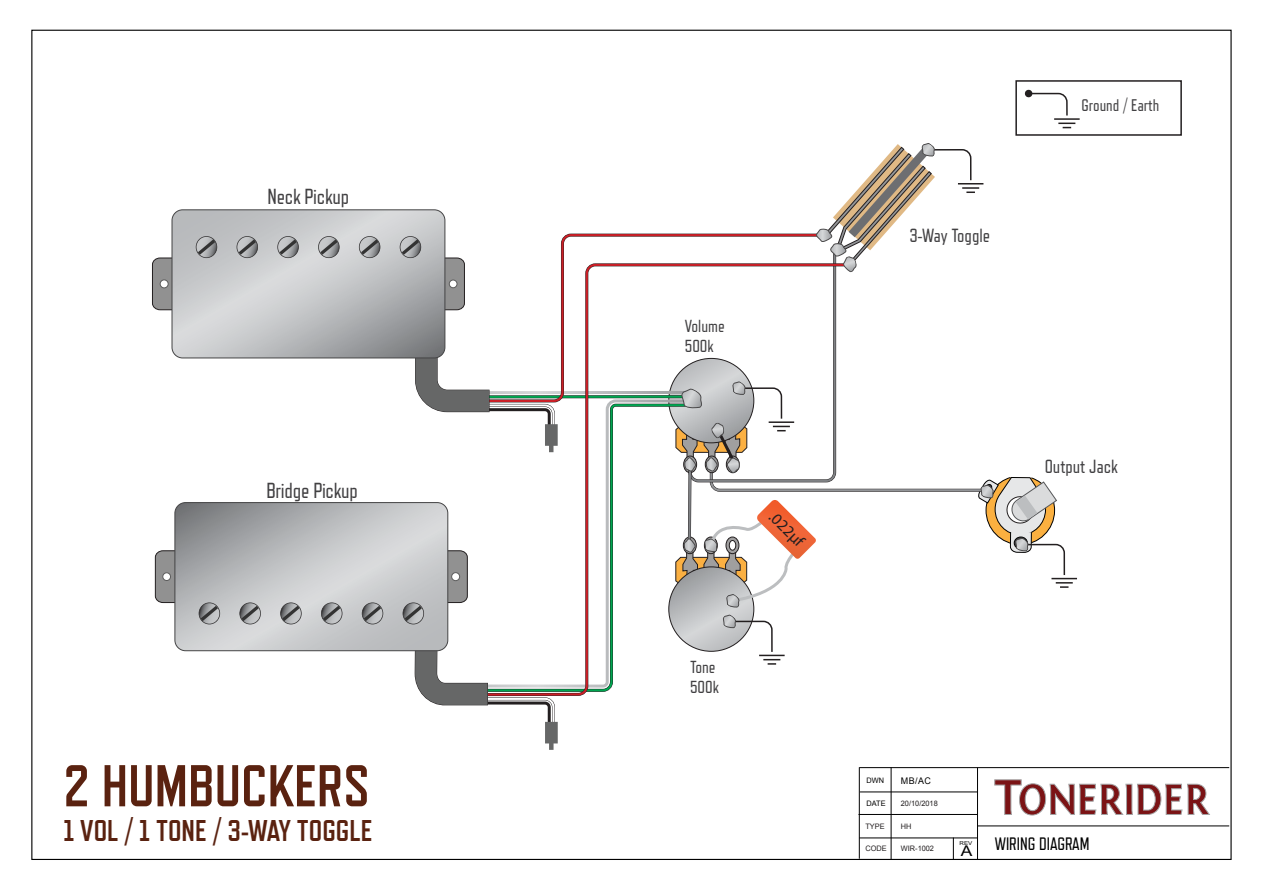
<style>
.page{position:relative;width:1263px;height:893px;background:#fff}
.page>*{position:absolute;margin:0;border:0;box-sizing:border-box;transform-origin:0 0}
.t1{font:700 58.8px "Refrigerator Deluxe";color:#5a2210}
.t2{font:700 30px "Refrigerator Deluxe";color:#5a2210}
.t3{font:21.75px "Refrigerator Deluxe";letter-spacing:-.01em;color:#414042}
.t4{font:19.05px "Refrigerator Deluxe";color:#414042}
.t5{font:18px "Refrigerator Deluxe";color:#000}
.t6{font:17.4px/20px "Refrigerator Deluxe";color:#414042}
.t7{font:16.8px "Refrigerator Deluxe";color:#414042}
.t8{font:16.35px "Myriad Pro";color:#231f20}
.t9{font:14.85px "Arial";color:#000;scale:1.18 1}
.t10{font:9.15px "Arial";color:#010101}
.t11{font:7.5px "Arial";color:#231f20}
.t12{font:7.5px "Arial";color:#000}
.t13{font:5.4px "Arial";color:#000;scale:1.17 1}
</style>
<div class="page">
<svg style="left:561px;top:233px;width:114px;height:29px"></svg>
<svg style="left:549px;top:263px;width:126px;height:433px"></svg>
<svg style="left:675px;top:143px;width:402px;height:522px"></svg>
<svg style="left:152px;top:210px;width:406px;height:242px"></svg>
<svg style="left:155px;top:503px;width:403px;height:247px"></svg>
<div style="left:1015px;top:80px;width:167px;height:56px;border:2px solid #231f20"></div>
<svg style="left:1024px;top:89px;width:44px;height:27px"></svg>
<hr style="left:1054px;top:118px;width:26px;height:2px;background:#231f20">
<svg style="left:1058px;top:123px;width:17px;height:5px"></svg>
<hr style="left:859px;top:814px;width:118px;height:1px;background:#000">
<hr style="left:859px;top:837px;width:118px;height:1px;background:#000">
<hr style="left:860px;top:791px;width:117px;height:1px;background:#000">
<hr style="left:891px;top:768px;width:1px;height:91px;background:#000">
<svg style="left:953px;top:838px;width:1px;height:20px"></svg>
<svg style="left:994px;top:779px;width:216px;height:36px"></svg>
<hr style="left:859px;top:767px;width:370px;height:1px;background:#010101">
<hr style="left:977px;top:825px;width:252px;height:1px;background:#010101">
<hr style="left:977px;top:768px;width:1px;height:91px;background:#010101">
<hr style="left:859px;top:767px;width:1px;height:92px;background:#010101">
<h3 class="t3" style="left:268px;top:184px;width:83px">Neck Pickup</h3>
<h3 class="t3" style="left:266px;top:477px;width:93px">Bridge Pickup</h3>
<h1 class="t1" style="left:63px;top:751px;width:308px">2 HUMBUCKERS</h1>
<h2 class="t2" style="left:63px;top:813px;width:310px">1 VOL / 1 TONE / 3-WAY TOGGLE</h2>
<h3 class="t6" style="left:685px;top:316px;width:42px">Volume<br>500k</h3>
<h3 class="t6" style="left:690px;top:657px;width:30px">Tone<br>500k</h3>
<h3 class="t8" style="left:779px;top:507px;width:44px;rotate:45deg">.022µf</h3>
<h3 class="t4" style="left:909px;top:224px;width:82px">3-Way Toggle</h3>
<h3 class="t7" style="left:1081px;top:95px;width:79px">Ground / Earth</h3>
<h3 class="t4" style="left:1045px;top:455px;width:75px">Output Jack</h3>
<p class="t12" style="left:866px;top:776px;width:19px">DWN</p>
<p class="t10" style="left:901px;top:775px;width:32px">MB/AC</p>
<p class="t12" style="left:866px;top:799px;width:21px">DATE</p>
<p class="t11" style="left:901px;top:799px;width:38px">20/10/2018</p>
<p class="t11" style="left:865px;top:821px;width:21px">TYPE</p>
<p class="t11" style="left:901px;top:821px;width:12px">HH</p>
<p class="t11" style="left:865px;top:843px;width:23px">CODE</p>
<p class="t11" style="left:901px;top:844px;width:35px">WIR-1002</p>
<p class="t13" style="left:959px;top:839px;width:13px">REV</p>
<h3 class="t9" style="left:961px;top:841px;width:11px">A</h3>
<h3 class="t5" style="left:995px;top:833px;width:96px">WIRING DIAGRAM</h3>
</div>
